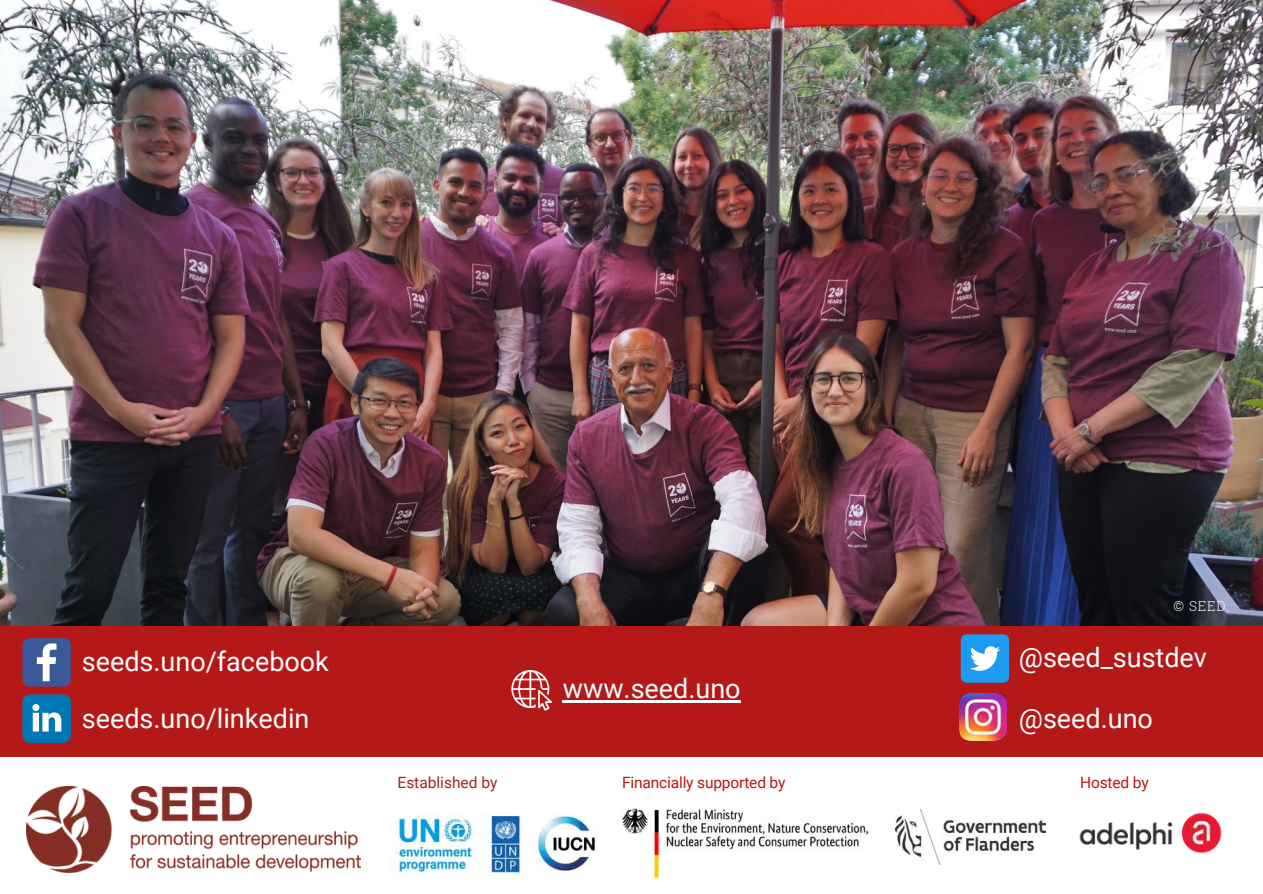
<style>
.page{position:relative;width:1263px;height:894px;background:#fff}
.page>*{position:absolute;margin:0;border:0;box-sizing:border-box;transform-origin:0 0}
.t1{font:27px/56.2px "Roboto";color:#fefefe}
.t2{font:15.6px "Roboto";letter-spacing:-.01em;color:#b41918}
.t3{font:15.6px "Roboto";color:#9a2825}
.t4{font:300 13.5px "Roboto Slab";color:#fdf7f0}
</style>
<div class="page">
<img style="left:27px;top:786px;width:334px;height:85px">
<img style="left:1045px;top:812px;width:177px;height:42px">
<img style="left:391px;top:813px;width:206px;height:66px">
<img style="left:896px;top:809px;width:149px;height:55px">
<img style="left:621px;top:808px;width:250px;height:71px">
<div style="left:0;top:623px;width:1263px;height:133px;background:#b41918"></div>
<svg style="left:22px;top:638px;width:49px;height:48px;background:#5d71a4"></svg>
<svg style="left:22px;top:694px;width:49px;height:48px;background:#338bbb"></svg>
<img style="left:959px;top:693px;width:48px;height:47px">
<div style="left:961px;top:634px;width:48px;height:48px;background:#1d9bf0;border-radius:6px"></div>
<svg style="left:970px;top:646px;width:30px;height:24px"></svg>
<hr style="left:563px;top:700px;width:178px;height:2px;background:#fefefe">
<svg style="left:511px;top:670px;width:41px;height:40px"></svg>
<img style="left:0;top:0;width:1263px;height:625px">
<p class="t4" style="left:1174px;top:597px;width:53px">© SEED</p>
<p class="t1" style="left:82px;top:633px;width:248px">seeds.uno/facebook seeds.uno/linkedin</p>
<p class="t1" style="left:1019px;top:629px;width:190px">@seed_sustdev</p>
<p class="t1" style="left:563px;top:660px;width:179px">www.seed.uno</p>
<p class="t1" style="left:1019px;top:690px;width:136px">@seed.uno</p>
<p class="t3" style="left:397px;top:773px;width:101px">Established by</p>
<p class="t2" style="left:622px;top:773px;width:165px">Financially supported by</p>
<p class="t2" style="left:1080px;top:773px;width:70px">Hosted by</p>
</div>
